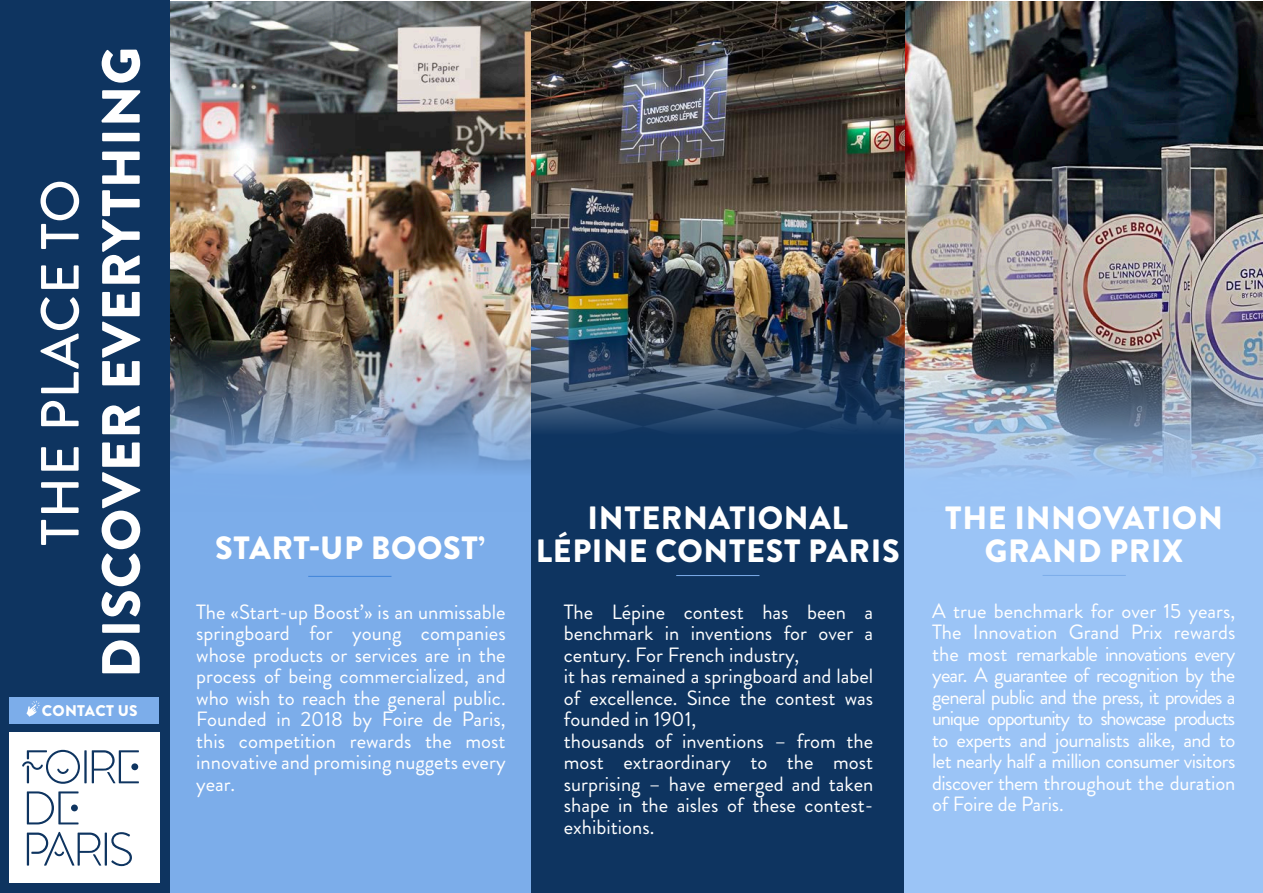
<style>
.page{position:relative;width:1263px;height:893px;background:#fff}
.page>*{position:absolute;margin:0;border:0;box-sizing:border-box;transform-origin:0 0}
.t1{font:900 53.7px "Brandon Grotesque";letter-spacing:.02em;color:#fff}
.t2{font:500 53.7px "Brandon Grotesque";letter-spacing:.02em;color:#fff}
.t3{font:900 32.25px "Brandon Grotesque";letter-spacing:.02em;color:#fff}
.t4{font:20.7px/21.5px "Brandon Grotesque";color:#fff;text-align:justify}
.t5{font:900 15.45px "Brandon Grotesque";letter-spacing:.02em;color:#fff}
</style>
<div class="page">
<div style="left:530px;top:1px;width:375px;height:892px;background:#0e3460"></div>
<div style="left:169px;top:1px;width:362px;height:892px;background:#7cadea"></div>
<div style="left:905px;top:1px;width:358px;height:892px;background:#9bc4f6"></div>
<img style="left:531px;top:1px;width:374px;height:446px">
<img style="left:170px;top:1px;width:361px;height:470px">
<img style="left:905px;top:1px;width:358px;height:473px">
<div style="left:0;top:0;width:170px;height:893px;background:#0e3460"></div>
<hr style="left:676px;top:575px;width:83px;height:1px;background:#7cadea">
<hr style="left:308px;top:576px;width:83px;height:1px;background:#4084d9">
<hr style="left:1042px;top:575px;width:84px;height:1px;background:#7cadea">
<div style="left:9px;top:733px;width:151px;height:150px;background:#fff"></div>
<hr style="left:84px;top:750px;width:3px;height:33px;background:#0e3460">
<hr style="left:105px;top:833px;width:2px;height:33px;background:#0e3460">
<svg style="left:22px;top:750px;width:58px;height:34px"></svg>
<svg style="left:111px;top:832px;width:21px;height:34px"></svg>
<svg style="left:27px;top:791px;width:52px;height:33px"></svg>
<svg style="left:27px;top:832px;width:74px;height:34px"></svg>
<svg style="left:92px;top:750px;width:47px;height:33px"></svg>
<div style="left:9px;top:697px;width:150px;height:26px;background:#7cadea"></div>
<svg style="left:26px;top:701px;width:14px;height:16px"></svg>
<p class="t2" style="left:23px;top:546px;width:368px;rotate:-90deg">THE PLACE TO</p>
<p class="t1" style="left:83px;top:678px;width:632px;rotate:-90deg">DISCOVER EVERYTHING</p>
<p class="t5" style="left:42px;top:700px;width:97px">CONTACT US</p>
<p class="t3" style="left:588px;top:495px;width:262px">INTERNATIONAL</p>
<p class="t3" style="left:536px;top:528px;width:365px">LÉPINE CONTEST PARIS</p>
<p class="t3" style="left:945px;top:495px;width:279px">THE INNOVATION</p>
<p class="t3" style="left:215px;top:525px;width:271px">START-UP BOOST’</p>
<p class="t3" style="left:985px;top:528px;width:200px">GRAND PRIX</p>
<p class="t4" style="left:196px;top:601px;width:311px">The «Start-up Boost’» is an unmissable springboard for young companies whose products or services are in the process of being commercialized, and who wish to reach the general public.<br>Founded in 2018 by Foire de Paris, this competition rewards the most innovative and promising nuggets every year.</p>
<p class="t4" style="left:932px;top:600px;width:305px">A true benchmark for over 15 years, The Innovation Grand Prix rewards the most remarkable innovations every year. A guarantee of recognition by the general public and the press, it provides a unique opportunity to showcase products to experts and journalists alike, and to let nearly half a million consumer visitors discover them throughout the duration of Foire de Paris.</p>
<p class="t4" style="left:564px;top:601px;width:311px">The Lépine contest has been a benchmark in inventions for over a century. For French industry,</p>
<p class="t4" style="left:564px;top:666px;width:311px">it has remained a springboard and label of excellence. Since the contest was founded in 1901,</p>
<p class="t4" style="left:564px;top:730px;width:311px">thousands of inventions – from the most extraordinary to the most surprising – have emerged and taken shape in the aisles of these contest&shy;exhibitions.</p>
</div>
